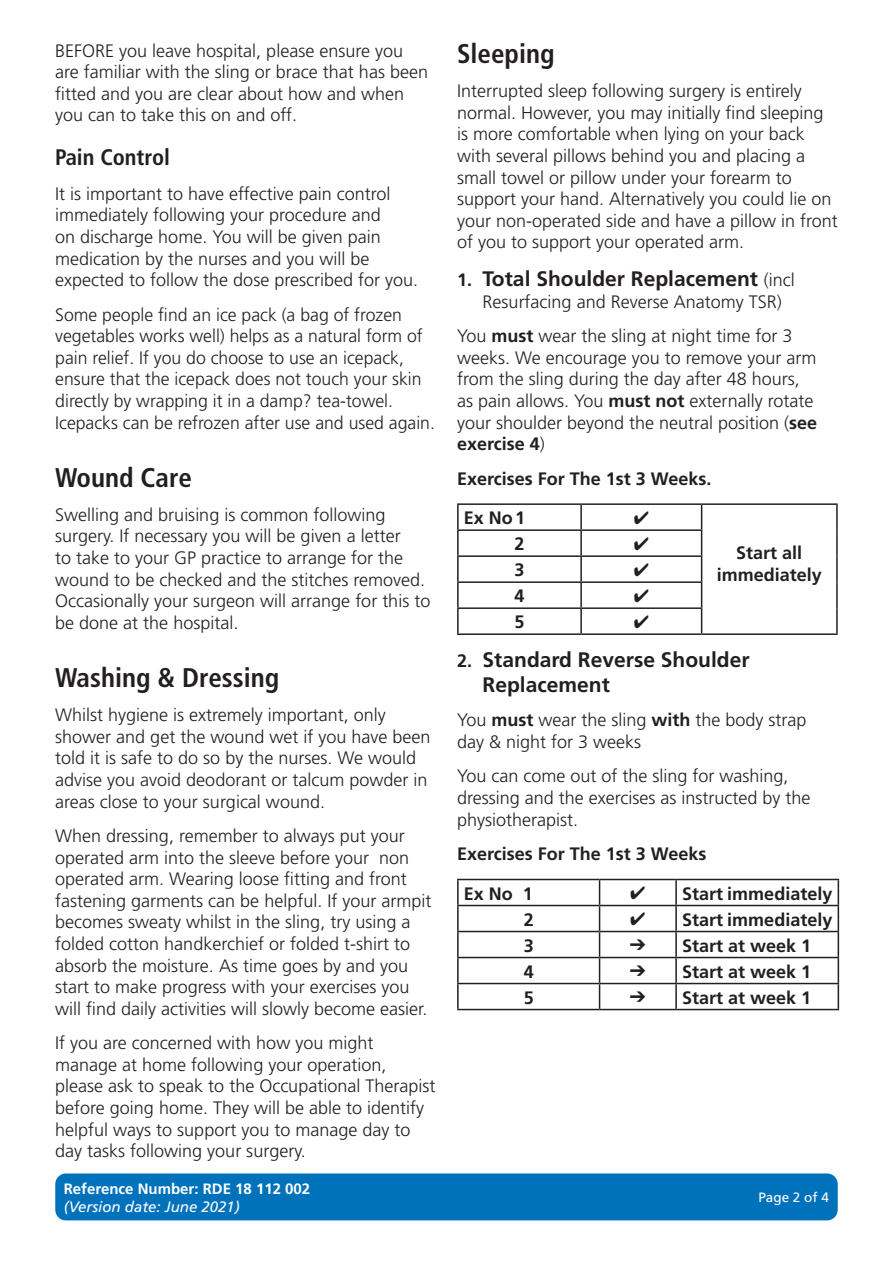
<style>
.page{position:relative;width:893px;height:1263px;background:#fff}
.page>*{position:absolute;margin:0;border:0;box-sizing:border-box;transform-origin:0 0}
.t1{font:700 condensed 27px "Frutiger";color:#231f20}
.t2{font:700 condensed 22.5px "Frutiger";color:#231f20}
.t3{font:700 21px/25.2px "Frutiger";color:#231f20}
.t4{font:300 18px/21.6px "Frutiger";color:#231f20}
.t5{font:700 18px/39.5px "Frutiger";color:#231f20}
.t6{font:700 15px "Frutiger";color:#fff}
.t7{font:italic 15px "Frutiger";color:#fff}
.t8{font:13.5px "Frutiger";color:#fff}
.s1{font-size:18px}
.s2{font-weight:300;font-size:18px}
.s3{font-weight:700}
</style>
<div class="page">
<div style="left:55px;top:1173px;width:783px;height:47px;background:#0072bc;border-radius:11px"></div>
<hr style="left:457px;top:503px;width:124px;height:2px;background:#231f20">
<hr style="left:457px;top:505px;width:2px;height:24px;background:#231f20">
<hr style="left:581px;top:503px;width:121px;height:2px;background:#231f20">
<hr style="left:580px;top:505px;width:2px;height:24px;background:#231f20">
<hr style="left:702px;top:503px;width:136px;height:2px;background:#231f20">
<hr style="left:836px;top:505px;width:2px;height:25px;background:#231f20">
<hr style="left:457px;top:529px;width:124px;height:2px;background:#231f20">
<hr style="left:457px;top:531px;width:2px;height:24px;background:#231f20">
<hr style="left:581px;top:529px;width:121px;height:2px;background:#231f20">
<hr style="left:580px;top:531px;width:2px;height:24px;background:#231f20">
<hr style="left:836px;top:530px;width:2px;height:26px;background:#231f20">
<hr style="left:457px;top:555px;width:124px;height:2px;background:#231f20">
<hr style="left:457px;top:557px;width:2px;height:24px;background:#231f20">
<hr style="left:581px;top:555px;width:121px;height:2px;background:#231f20">
<hr style="left:580px;top:557px;width:2px;height:24px;background:#231f20">
<hr style="left:836px;top:556px;width:2px;height:26px;background:#231f20">
<hr style="left:457px;top:581px;width:124px;height:2px;background:#231f20">
<hr style="left:457px;top:583px;width:2px;height:24px;background:#231f20">
<hr style="left:581px;top:581px;width:121px;height:2px;background:#231f20">
<hr style="left:580px;top:583px;width:2px;height:24px;background:#231f20">
<hr style="left:836px;top:582px;width:2px;height:26px;background:#231f20">
<hr style="left:457px;top:607px;width:124px;height:2px;background:#231f20">
<hr style="left:457px;top:609px;width:2px;height:24px;background:#231f20">
<hr style="left:581px;top:607px;width:121px;height:2px;background:#231f20">
<hr style="left:580px;top:609px;width:2px;height:24px;background:#231f20">
<svg style="left:701px;top:505px;width:1px;height:128px"></svg>
<hr style="left:836px;top:608px;width:2px;height:25px;background:#231f20">
<hr style="left:457px;top:633px;width:124px;height:2px;background:#231f20">
<hr style="left:581px;top:633px;width:121px;height:2px;background:#231f20">
<hr style="left:702px;top:633px;width:136px;height:2px;background:#231f20">
<hr style="left:457px;top:879px;width:143px;height:1px;background:#231f20">
<hr style="left:457px;top:880px;width:2px;height:25px;background:#231f20">
<hr style="left:600px;top:879px;width:76px;height:1px;background:#231f20">
<hr style="left:676px;top:879px;width:163px;height:1px;background:#231f20">
<hr style="left:675px;top:880px;width:2px;height:25px;background:#231f20">
<hr style="left:457px;top:905px;width:143px;height:1px;background:#231f20">
<hr style="left:457px;top:906px;width:2px;height:25px;background:#231f20">
<hr style="left:600px;top:905px;width:76px;height:1px;background:#231f20">
<hr style="left:676px;top:905px;width:163px;height:1px;background:#231f20">
<hr style="left:675px;top:906px;width:2px;height:25px;background:#231f20">
<hr style="left:457px;top:931px;width:143px;height:1px;background:#231f20">
<hr style="left:457px;top:932px;width:2px;height:25px;background:#231f20">
<hr style="left:600px;top:931px;width:76px;height:1px;background:#231f20">
<hr style="left:676px;top:931px;width:163px;height:1px;background:#231f20">
<hr style="left:675px;top:932px;width:2px;height:25px;background:#231f20">
<hr style="left:457px;top:957px;width:143px;height:1px;background:#231f20">
<hr style="left:457px;top:958px;width:2px;height:25px;background:#231f20">
<hr style="left:600px;top:957px;width:76px;height:1px;background:#231f20">
<hr style="left:676px;top:957px;width:163px;height:1px;background:#231f20">
<hr style="left:675px;top:958px;width:2px;height:25px;background:#231f20">
<hr style="left:457px;top:983px;width:143px;height:1px;background:#231f20">
<hr style="left:457px;top:984px;width:2px;height:25px;background:#231f20">
<hr style="left:600px;top:983px;width:76px;height:1px;background:#231f20">
<svg style="left:599px;top:880px;width:1px;height:129px"></svg>
<hr style="left:676px;top:983px;width:163px;height:1px;background:#231f20">
<hr style="left:675px;top:984px;width:2px;height:25px;background:#231f20">
<svg style="left:838px;top:880px;width:1px;height:129px"></svg>
<hr style="left:457px;top:1009px;width:143px;height:1px;background:#231f20">
<hr style="left:600px;top:1009px;width:76px;height:1px;background:#231f20">
<hr style="left:676px;top:1009px;width:163px;height:1px;background:#231f20">
<p class="t4" style="left:55px;top:40px;width:374px">BEFORE you leave hospital, please ensure you are familiar with the sling or brace that has been fitted and you are clear about how and when you can to take this on and off.</p>
<p class="t2" style="left:55px;top:144px;width:116px">Pain Control</p>
<p class="t4" style="left:55px;top:183px;width:364px">It is important to have effective pain control immediately following your procedure and<br>on discharge home. You will be given pain medication by the nurses and you will be expected to follow the dose prescribed for you.</p>
<p class="t4" style="left:55px;top:303px;width:381px">Some people find an ice pack (a bag of frozen vegetables works well) helps as a natural form of pain relief. If you do choose to use an icepack, ensure that the icepack does not touch your skin directly by wrapping it in a damp? tea-towel.<br>Icepacks can be refrozen after use and used again.</p>
<h1 class="t1" style="left:55px;top:461px;width:138px">Wound Care</h1>
<p class="t4" style="left:55px;top:504px;width:377px">Swelling and bruising is common following surgery. If necessary you will be given a letter<br>to take to your GP practice to arrange for the wound to be checked and the stitches removed.<br>Occasionally your surgeon will arrange for this to be done at the hospital.</p>
<h1 class="t1" style="left:55px;top:661px;width:226px">Washing &amp; Dressing</h1>
<p class="t4" style="left:55px;top:704px;width:377px">Whilst hygiene is extremely important, only shower and get the wound wet if you have been told it is safe to do so by the nurses. We would advise you avoid deodorant or talcum powder in areas close to your surgical wound.</p>
<p class="t4" style="left:55px;top:825px;width:378px">When dressing, remember to always put your operated arm into the sleeve before your non operated arm. Wearing loose fitting and front fastening garments can be helpful. If your armpit becomes sweaty whilst in the sling, try using a folded cotton handkerchief or folded t-shirt to absorb the moisture. As time goes by and you start to make progress with your exercises you will find daily activities will slowly become easier.</p>
<p class="t4" style="left:55px;top:1032px;width:382px">If you are concerned with how you might manage at home following your operation, please ask to speak to the Occupational Therapist before going home. They will be able to identify helpful ways to support you to manage day to day tasks following your surgery.</p>
<p class="t6" style="left:64px;top:1180px;width:248px">Reference Number: RDE 18 112 002</p>
<p class="t7" style="left:64px;top:1198px;width:178px">(Version date: June 2021)</p>
<h1 class="t1" style="left:457px;top:37px;width:99px">Sleeping</h1>
<p class="t4" style="left:457px;top:80px;width:382px">Interrupted sleep following surgery is entirely normal. However, you may initially find sleeping is more comfortable when lying on your back with several pillows behind you and placing a small towel or pillow under your forearm to support your hand. Alternatively you could lie on your non-operated side and have a pillow in front of you to support your operated arm.</p>
<p class="t3" style="left:457px;top:266px;width:339px"><span class="s1">1.</span> Total Shoulder Replacement <span class="s2">(incl</span></p>
<p class="t4" style="left:457px;top:284px;width:337px;line-height:34.3px;text-indent:26px">Resurfacing and Reverse Anatomy TSR)<br>You <span class="s3">must</span> wear the sling at night time for 3</p>
<p class="t4" style="left:457px;top:347px;width:362px">weeks. We encourage you to remove your arm from the sling during the day after 48 hours, as pain allows. You <span class="s3">must not</span> externally rotate your shoulder beyond the neutral position (<span class="s3">see exercise 4</span>)</p>
<p class="t5" style="left:464px;top:458px;width:249px;text-indent:-7px">Exercises For The 1st 3 Weeks.<br>Ex No1</p>
<p class="t5" style="left:717px;top:542px;width:107px;line-height:21.6px;text-align:center">Start all immediately</p>
<p class="t5" style="left:514px;top:524px;width:12px">2</p>
<p class="t5" style="left:514px;top:550px;width:12px">3</p>
<p class="t5" style="left:514px;top:576px;width:12px">4</p>
<p class="t5" style="left:514px;top:602px;width:12px">5</p>
<p class="t3" style="left:483px;top:647px;width:268px;text-indent:-26px"><span class="s1">2.</span> Standard Reverse Shoulder<br>Replacement</p>
<p class="t4" style="left:457px;top:709px;width:351px">You <span class="s3">must</span> wear the sling <span class="s3">with</span> the body strap day &amp; night for 3 weeks</p>
<p class="t4" style="left:457px;top:765px;width:355px">You can come out of the sling for washing, dressing and the exercises as instructed by the physiotherapist.</p>
<p class="t5" style="left:464px;top:834px;width:244px;text-indent:-7px">Exercises For The 1st 3 Weeks<br>Ex No 1</p>
<p class="t5" style="left:630px;top:873px;width:204px">✔ Start immediately</p>
<p class="t5" style="left:524px;top:899px;width:12px">2</p>
<p class="t5" style="left:630px;top:899px;width:204px">✔ Start immediately</p>
<p class="t5" style="left:524px;top:925px;width:12px">3</p>
<p class="t5" style="left:630px;top:925px;width:183px">➔ Start at week 1</p>
<p class="t5" style="left:524px;top:951px;width:12px">4</p>
<p class="t5" style="left:630px;top:951px;width:183px">➔ Start at week 1</p>
<p class="t5" style="left:524px;top:977px;width:12px">5</p>
<p class="t5" style="left:630px;top:977px;width:183px">➔ Start at week 1</p>
<p class="t8" style="left:758px;top:1189px;width:72px">Page 2 of 4</p>
</div>
